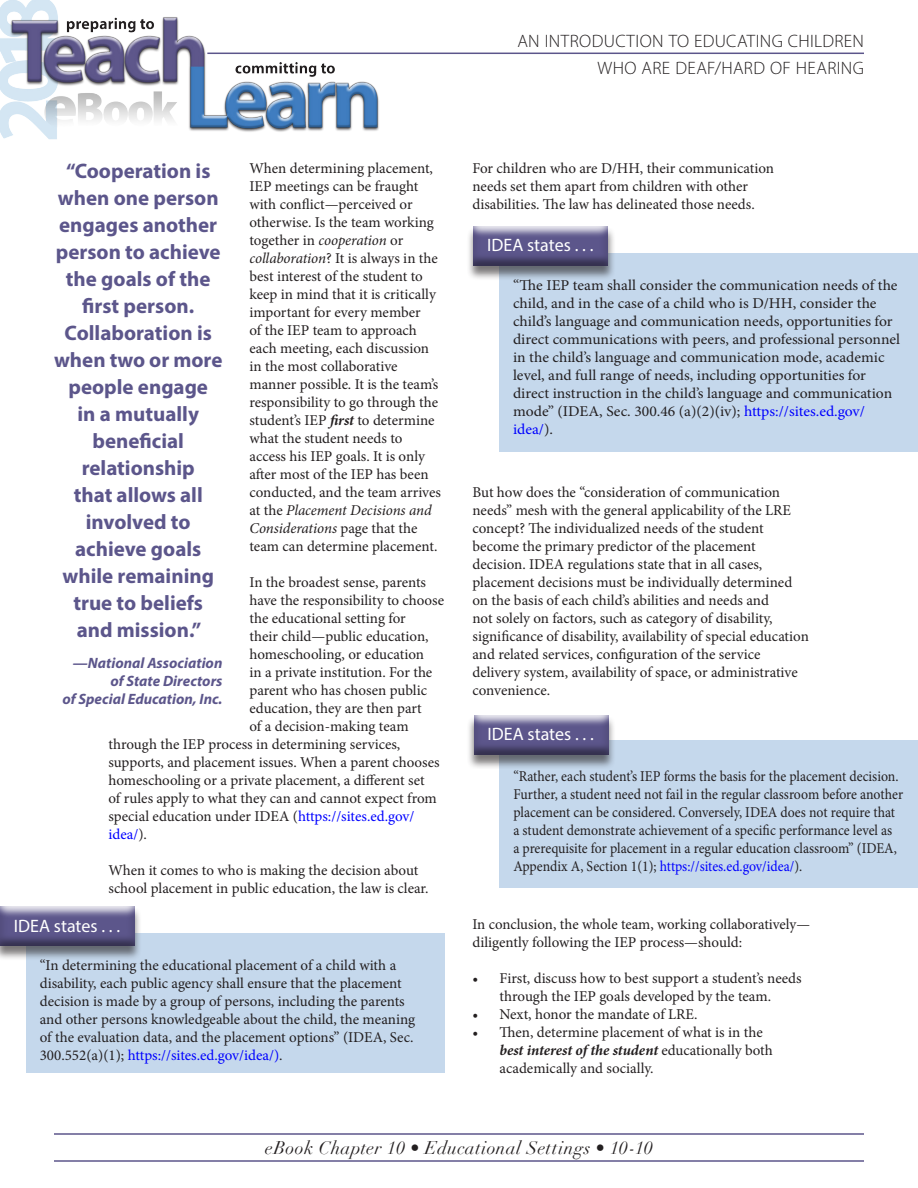
<style>
.page{position:relative;width:918px;height:1188px;background:#fff}
.page>*{position:absolute;margin:0;border:0;box-sizing:border-box;transform-origin:0 0}
.t1{font:700 21px/27px "Myriad Pro";color:#5c568b;text-align:center}
.t2{font:300 18px/27px "Myriad Pro";letter-spacing:.02em;color:#231f20;text-align:right}
.t3{font:italic 18px "Didot";letter-spacing:.025em;color:#231f20}
.t4{font:18px "Myriad Pro";color:#fff}
.t5{font:15px/18px "Minion Pro";color:#231f20}
.t6{font:15px/18px "Minion Pro";color:#231f20;scale:1.04 1}
.t7{font:15px/18px "Minion Pro";color:#231f20;scale:.92 1}
.t8{font:italic 700 15px/18px "Myriad Pro";color:#5c568b;text-align:right}
.t9{font:15px "Minion Pro";color:#00f}
.s1{font-style:italic}
.s2{font-weight:700;font-style:italic}
.s3{color:#00f}
.s4{color:#231f20}
</style>
<div class="page">
<hr style="left:54px;top:1133px;width:810px;height:2px;background:#5c568b">
<hr style="left:54px;top:1160px;width:810px;height:2px;background:#5c568b">
<hr style="left:207px;top:53px;width:657px;height:1px;background:#5c568b">
<img style="left:0;top:0;width:390px;height:140px">
<div style="left:500px;top:740px;width:418px;height:148px;background:#c5d8ec"></div>
<div style="left:467px;top:715px;width:149px;height:54px;background:#231f20;opacity:.6"></div>
<svg style="left:474px;top:715px;width:136px;height:1px"></svg>
<div style="left:474px;top:716px;width:136px;height:39px;background:#231f20;opacity:.5"></div>
<div style="left:500px;top:253px;width:418px;height:198px;background:#c5d8ec"></div>
<div style="left:466px;top:227px;width:149px;height:54px;background:#231f20;opacity:.6"></div>
<svg style="left:473px;top:226px;width:135px;height:1px"></svg>
<div style="left:473px;top:227px;width:137px;height:39px;background:#231f20;opacity:.5"></div>
<div style="left:26px;top:933px;width:419px;height:140px;background:#c5d8ec"></div>
<div style="left:0;top:907px;width:142px;height:54px;background:#231f20;opacity:.6"></div>
<svg style="left:0;top:906px;width:136px;height:2px"></svg>
<div style="left:0;top:908px;width:136px;height:38px;background:#231f20;opacity:.5"></div>
<p class="t2" style="left:517px;top:27px;width:348px">AN INTRODUCTION TO EDUCATING CHILDREN<br>WHO ARE DEAF/HARD OF HEARING</p>
<p class="t5" style="left:249px;top:159px;width:193px">When determining placement,<br>IEP meetings can be fraught with conflict—perceived or otherwise. Is the team working together in <span class="s1">cooperation</span> or <span class="s1">collaboration</span>? It is always in the best interest of the student to keep in mind that it is critically important for every member<br>of the IEP team to approach each meeting, each discussion in the most collaborative manner possible. It is the team’s responsibility to go through the student’s IEP <span class="s2">first</span> to determine what the student needs to access his IEP goals. It is only after most of the IEP has been conducted, and the team arrives at the <span class="s1">Placement Decisions and<br>Considerations</span> page that the team can determine placement.</p>
<p class="t5" style="left:249px;top:573px;width:178px">In the broadest sense, parents</p>
<p class="t5" style="left:249px;top:591px;width:196px">have the responsibility to choose</p>
<p class="t5" style="left:249px;top:609px;width:158px">the educational setting for</p>
<p class="t5" style="left:249px;top:627px;width:181px">their child—public education,</p>
<p class="t5" style="left:249px;top:645px;width:176px">homeschooling, or education</p>
<p class="t5" style="left:249px;top:663px;width:184px">in a private institution. For the</p>
<p class="t5" style="left:249px;top:681px;width:179px">parent who has chosen public</p>
<p class="t5" style="left:249px;top:699px;width:174px">education, they are then part</p>
<p class="t5" style="left:249px;top:717px;width:161px">of a decision-making team</p>
<p class="t5" style="left:108px;top:735px;width:293px">through the IEP process in determining services,</p>
<p class="t5" style="left:108px;top:753px;width:333px">supports, and placement issues. When a parent chooses</p>
<p class="t5" style="left:108px;top:771px;width:318px">homeschooling or a private placement, a different set</p>
<p class="t5" style="left:108px;top:789px;width:330px">of rules apply to what they can and cannot expect from</p>
<p class="t5" style="left:108px;top:807px;width:307px">special education under IDEA (<span class="s3">https://sites.ed.gov/</span></p>
<p class="t9" style="left:108px;top:824px;width:40px">idea/<span class="s4">).</span></p>
<p class="t5" style="left:108px;top:861px;width:322px">When it comes to who is making the decision about school placement in public education, the law is clear.</p>
<p class="t1" style="left:54px;top:156px;width:170px">“Cooperation is when one person engages another person to achieve the goals of the first person.<br>Collaboration is when two or more people engage<br>in a mutually beneficial relationship<br>that allows all involved to achieve goals while remaining true to beliefs and mission.”</p>
<p class="t8" style="left:62px;top:654px;width:162px">—National Association of State Directors<br>of Special Education, Inc.</p>
<p class="t4" style="left:14px;top:915px;width:108px">IDEA states . . .</p>
<p class="t5" style="left:40px;top:956px;width:377px">“In determining the educational placement of a child with a disability, each public agency shall ensure that the placement decision is made by a group of persons, including the parents and other persons knowledgeable about the child, the meaning of the evaluation data, and the placement options” (IDEA, Sec.<br>300.552(a)(1); <span class="s3">https://sites.ed.gov/idea/)</span>.</p>
<p class="t5" style="left:472px;top:159px;width:303px">For children who are D/HH, their communication needs set them apart from children with other disabilities. The law has delineated those needs.</p>
<p class="t4" style="left:487px;top:234px;width:108px">IDEA states . . .</p>
<p class="t6" style="left:513px;top:276px;width:374px">“The IEP team shall consider the communication needs of the child, and in the case of a child who is D/HH, consider the child’s language and communication needs, opportunities for direct communications with peers, and professional personnel in the child’s language and communication mode, academic level, and full range of needs, including opportunities for direct instruction in the child’s language and communication mode” (IDEA, Sec. 300.46 (a)(2)(iv); <span class="s3">https://sites.ed.gov/ idea/</span>).</p>
<p class="t5" style="left:472px;top:483px;width:338px">But how does the “consideration of communication needs” mesh with the general applicability of the LRE concept? The individualized needs of the student become the primary predictor of the placement decision. IDEA regulations state that in all cases, placement decisions must be individually determined on the basis of each child’s abilities and needs and<br>not solely on factors, such as category of disability, significance of disability, availability of special education and related services, configuration of the service delivery system, availability of space, or administrative convenience.</p>
<p class="t4" style="left:488px;top:723px;width:108px">IDEA states . . .</p>
<p class="t7" style="left:513px;top:768px;width:425px">“Rather, each student’s IEP forms the basis for the placement decision.<br>Further, a student need not fail in the regular classroom before another placement can be considered. Conversely, IDEA does not require that a student demonstrate achievement of a specific performance level as<br>a prerequisite for placement in a regular education classroom” (IDEA, Appendix A, Section 1(1); <span class="s3">https://sites.ed.gov/idea/</span>).</p>
<p class="t5" style="left:472px;top:915px;width:339px">In conclusion, the whole team, working collaboratively— diligently following the IEP process—should:</p>
<p class="t5" style="left:472px;top:969px;width:331px;text-align:center">• First, discuss how to best support a student’s needs through the IEP goals developed by the team.</p>
<p class="t5" style="left:472px;top:1005px;width:227px">• Next, honor the mandate of LRE.</p>
<p class="t5" style="left:500px;top:1023px;width:275px;text-indent:-27px">• Then, determine placement of what is in the <span class="s2">best interest of the student</span> educationally both academically and socially.</p>
<p class="t3" style="left:265px;top:1137px;width:389px">eBook Chapter 10 • Educational Settings • 10-10</p>
</div>
